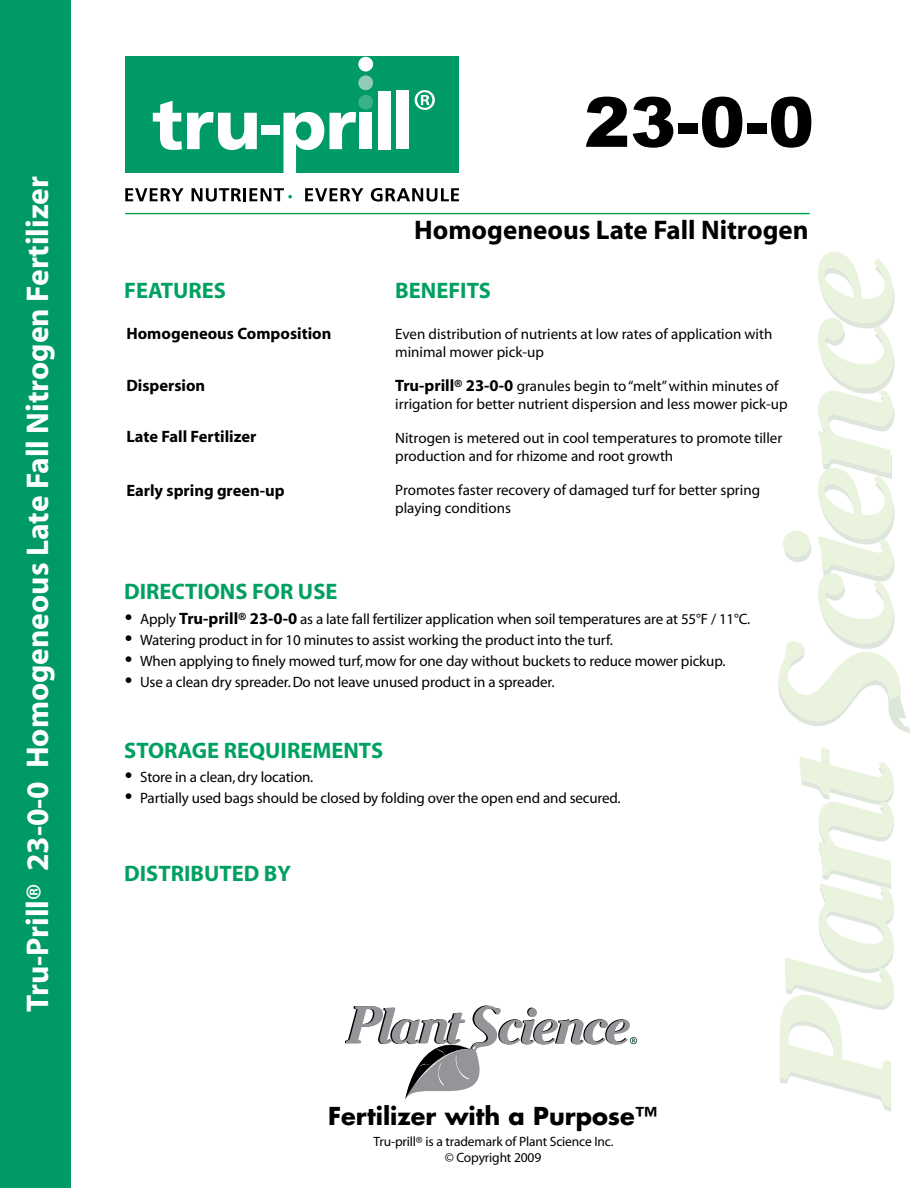
<style>
.page{position:relative;width:918px;height:1188px;background:#fff}
.page>*{position:absolute;margin:0;border:0;box-sizing:border-box;transform-origin:0 0}
.t1{font:900 69px "Arial";color:#000}
.t2{font:700 31.5px "Myriad";color:#fff}
.t3{font:700 27px "Myriad";color:#000}
.t4{font:700 24px "Futura";color:#000}
.t5{font:700 22.5px "Myriad";color:#00a160}
.t6{font:700 16.5px "Myriad";color:#000}
.t7{font:15px/18px "Myriad";letter-spacing:-.01em;color:#000}
.t8{font:13.5px/16.2px "Myriad";letter-spacing:-.01em;color:#000;text-align:center}
.s1{font-weight:700;font-size:16.5px}
</style>
<div class="page">
<div style="left:0;top:0;width:71px;height:1188px;background:#009a66"></div>
<hr style="left:125px;top:213px;width:685px;height:1px;background:#009d4a">
<div style="left:125px;top:57px;width:334px;height:116px;background:#009a66"></div>
<svg style="left:153px;top:101px;width:104px;height:49px"></svg>
<div style="left:261px;top:125px;width:19px;height:9px;background:#fff"></div>
<svg style="left:283px;top:112px;width:73px;height:61px"></svg>
<div style="left:359px;top:113px;width:13px;height:36px;background:#fff"></div>
<div style="left:379px;top:91px;width:12px;height:58px;background:#fff"></div>
<div style="left:397px;top:90px;width:12px;height:59px;background:#fff"></div>
<div style="left:358px;top:95px;width:15px;height:15px;background:#3ab08c;border-radius:50%"></div>
<div style="left:358px;top:75px;width:15px;height:15px;background:#93ccb6;border-radius:50%"></div>
<div style="left:358px;top:57px;width:15px;height:15px;background:#fff;border-radius:50%"></div>
<svg style="left:125px;top:188px;width:59px;height:13px"></svg>
<svg style="left:305px;top:188px;width:58px;height:13px"></svg>
<svg style="left:371px;top:188px;width:88px;height:14px"></svg>
<svg style="left:192px;top:188px;width:100px;height:14px"></svg>
<svg style="left:415px;top:90px;width:20px;height:20px"></svg>
<svg style="left:780px;top:747px;width:114px;height:365px"></svg>
<svg style="left:778px;top:252px;width:133px;height:481px"></svg>
<svg style="left:346px;top:1006px;width:291px;height:94px"></svg>
<h2 class="t2" style="left:21px;top:1012px;width:837px;rotate:-90deg">Tru-Prill® 23-0-0 Homogeneous Late Fall Nitrogen Fertilizer</h2>
<h1 class="t1" style="left:584px;top:72px;width:232px">23-0-0</h1>
<h3 class="t5" style="left:124px;top:279px;width:103px">FEATURES</h3>
<h3 class="t3" style="left:414px;top:216px;width:396px">Homogeneous Late Fall Nitrogen</h3>
<h3 class="t5" style="left:395px;top:279px;width:97px">BENEFITS</h3>
<p class="t6" style="left:126px;top:324px;width:207px">Homogeneous Composition</p>
<p class="t7" style="left:395px;top:326px;width:379px">Even distribution of nutrients at low rates of application with minimal mower pick-up</p>
<p class="t7" style="left:395px;top:378px;width:394px"><span class="s1">Tru-prill® 23-0-0</span> granules begin to “melt” within minutes of irrigation for better nutrient dispersion and less mower pick-up</p>
<p class="t7" style="left:395px;top:429px;width:389px">Nitrogen is metered out in cool temperatures to promote tiller production and for rhizome and root growth</p>
<p class="t7" style="left:395px;top:482px;width:366px">Promotes faster recovery of damaged turf for better spring playing conditions</p>
<p class="t6" style="left:126px;top:377px;width:80px">Dispersion</p>
<p class="t6" style="left:126px;top:428px;width:132px">Late Fall Fertilizer</p>
<p class="t6" style="left:126px;top:482px;width:160px">Early spring green-up</p>
<h3 class="t5" style="left:124px;top:579px;width:215px">DIRECTIONS FOR USE</h3>
<p class="t7" style="left:140px;top:609px;width:612px;line-height:21px">Apply <span class="s1">Tru-prill® 23-0-0</span> as a late fall fertilizer application when soil temperatures are at 55°F / 11°C.<br>Watering product in for 10 minutes to assist working the product into the turf.<br>When applying to finely mowed turf, mow for one day without buckets to reduce mower pickup.<br>Use a clean dry spreader. Do not leave unused product in a spreader.</p>
<h3 class="t5" style="left:124px;top:738px;width:261px">STORAGE REQUIREMENTS</h3>
<p class="t7" style="left:140px;top:767px;width:482px;line-height:21px">Store in a clean, dry location.<br>Partially used bags should be closed by folding over the open end and secured.</p>
<h3 class="t5" style="left:124px;top:861px;width:168px">DISTRIBUTED BY</h3>
<h3 class="t4" style="left:328px;top:1100px;width:331px">Fertilizer with a Purpose™</h3>
<p class="t8" style="left:374px;top:1134px;width:242px">Tru-prill® is a trademark of Plant Science Inc. © Copyright 2009</p>
</div>
